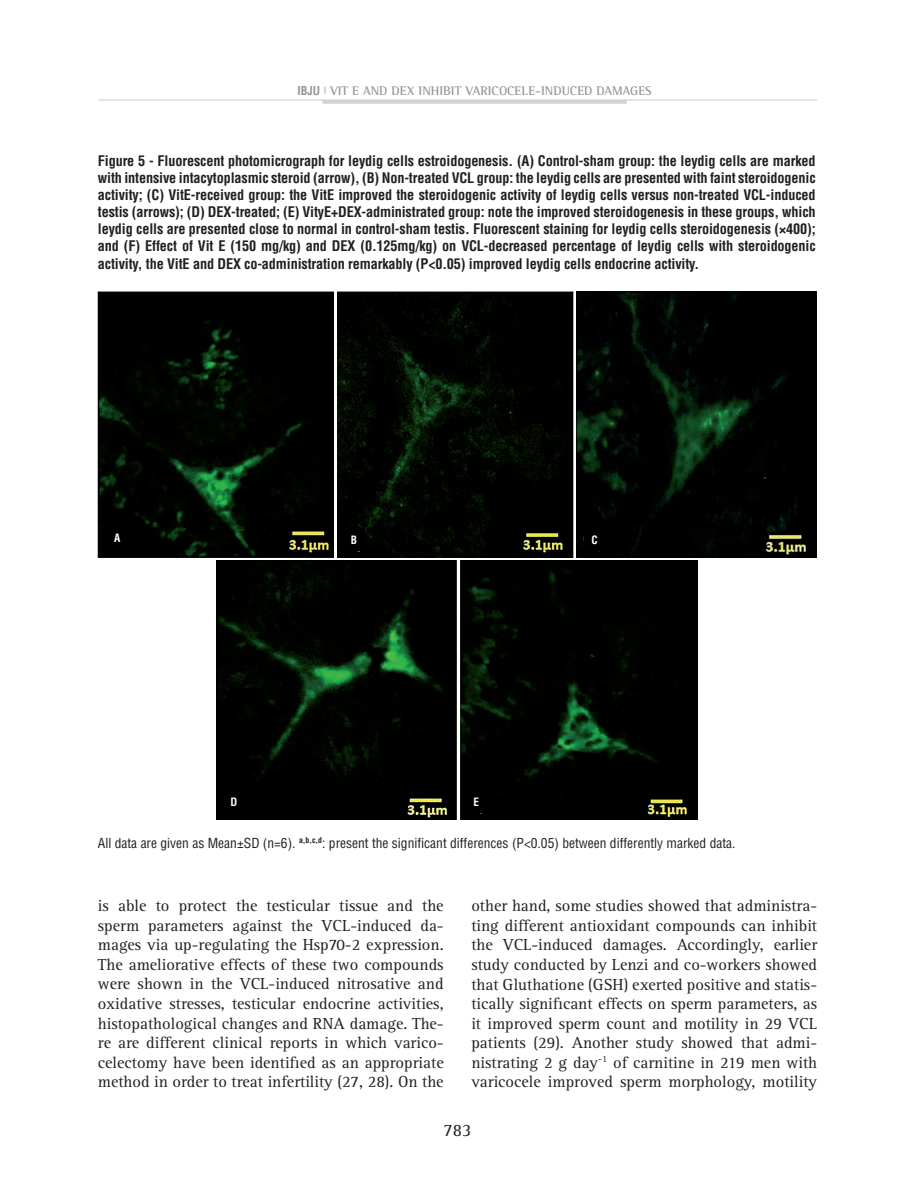
<style>
.page{position:relative;width:898px;height:1200px;background:#fff}
.page>*{position:absolute;margin:0;border:0;box-sizing:border-box;transform-origin:0 0}
.t1{font:18px "Rotis Serif";color:#231f20}
.t2{font:16.5px/19.5px "Rotis Serif";color:#231f20;text-align:justify}
.t3{font:700 condensed 14.25px/17.1px "Helvetica";letter-spacing:-.01em;color:#231f20;text-align:justify}
.t4{font:condensed 13.5px "Helvetica";color:#231f20}
.t5{font:700 12.75px "Rotis Semi Serif";color:#939598}
.t6{font:700 condensed 11.25px "Helvetica";color:#fff}
.s1{font-family:"Helvetica";font-stretch:condensed;font-size:12px}
</style>
<div class="page">
<hr style="left:98px;top:99px;width:718px;height:2px;background:#dcdddf">
<hr style="left:322px;top:100px;width:304px;height:4px;background:#d1d2d4">
<img style="left:98px;top:291px;width:236px;height:266px">
<img style="left:337px;top:291px;width:236px;height:266px">
<img style="left:576px;top:291px;width:240px;height:266px">
<img style="left:217px;top:560px;width:239px;height:259px">
<img style="left:460px;top:560px;width:237px;height:259px">
<div style="left:106px;top:526px;width:22px;height:23px;background:#000"></div>
<div style="left:343px;top:528px;width:21px;height:23px;background:#000"></div>
<div style="left:583px;top:528px;width:22px;height:23px;background:#000"></div>
<div style="left:465px;top:790px;width:22px;height:22px;background:#000"></div>
<div style="left:223px;top:790px;width:21px;height:22px;background:#000"></div>
<p class="t5" style="left:297px;top:83px;width:355px"><span class="s1">ibju</span> <sup>|</sup> VIT E AND DEX INHIBIT VARICOCELE-INDUCED DAMAGES</p>
<p class="t3" style="left:98px;top:152px;width:719px">Figure 5 - Fluorescent photomicrograph for leydig cells estroidogenesis. (A) Control-sham group: the leydig cells are marked with intensive intacytoplasmic steroid (arrow), (B) Non-treated VCL group: the leydig cells are presented with faint steroidogenic activity; (C) VitE-received group: the VitE improved the steroidogenic activity of leydig cells versus non-treated VCL-induced testis (arrows); (D) DEX-treated; (E) VityE+DEX-administrated group: note the improved steroidogenesis in these groups, which leydig cells are presented close to normal in control-sham testis. Fluorescent staining for leydig cells steroidogenesis (×400); and (F) Effect of Vit E (150 mg/kg) and DEX (0.125mg/kg) on VCL-decreased percentage of leydig cells with steroidogenic activity, the VitE and DEX co-administration remarkably (P&lt;0.05) improved leydig cells endocrine activity.</p>
<p class="t6" style="left:114px;top:531px;width:8px">A</p>
<p class="t6" style="left:350px;top:533px;width:8px">B</p>
<p class="t6" style="left:591px;top:533px;width:8px">C</p>
<p class="t6" style="left:230px;top:794px;width:8px">D</p>
<p class="t6" style="left:473px;top:794px;width:7px">E</p>
<p class="t4" style="left:98px;top:834px;width:639px">All data are given as Mean±SD (n=6). <sup>a,b,c,d</sup>: present the significant differences (P&lt;0.05) between differently marked data.</p>
<p class="t2" style="left:98px;top:896px;width:347px">is able to protect the testicular tissue and the sperm parameters against the VCL-induced da&shy;mages via up-regulating the Hsp70-2 expression.<br>The ameliorative effects of these two compounds were shown in the VCL-induced nitrosative and oxidative stresses, testicular endocrine activities, histopathological changes and RNA damage. The&shy;re are different clinical reports in which varico&shy;celectomy have been identified as an appropriate method in order to treat infertility (27, 28). On the</p>
<p class="t2" style="left:471px;top:896px;width:347px">other hand, some studies showed that administra&shy;ting different antioxidant compounds can inhibit the VCL-induced damages. Accordingly, earlier study conducted by Lenzi and co-workers showed that Gluthatione (GSH) exerted positive and statis&shy;tically significant effects on sperm parameters, as it improved sperm count and motility in 29 VCL patients (29). Another study showed that admi&shy;nistrating 2 g day<sup>-1</sup> of carnitine in 219 men with varicocele improved sperm morphology, motility</p>
<p class="t1" style="left:443px;top:1119px;width:30px">783</p>
</div>
